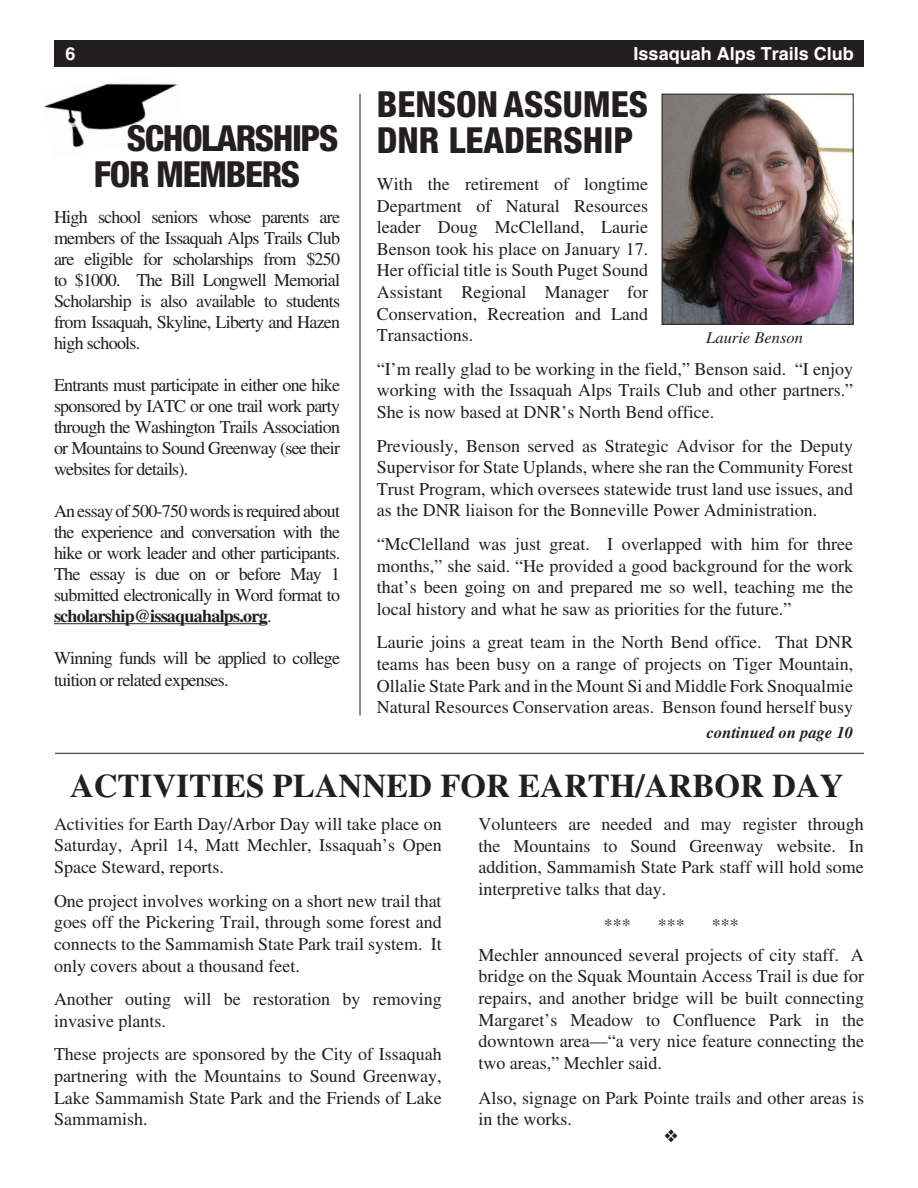
<style>
.page{position:relative;width:918px;height:1188px;background:#fff}
.page>*{position:absolute;margin:0;border:0;box-sizing:border-box;transform-origin:0 0}
.t1{font:800 condensed 36px/36px "Helvetica Neue";color:#231f20}
.t2{font:800 condensed 36px/36px "Helvetica Neue";letter-spacing:-.04em;color:#231f20}
.t3{font:700 33px "Times";color:#231f20}
.t4{font:18px/21.6px "Times";color:#231f20;text-align:justify}
.t5{font:18px/21.6px "Times";letter-spacing:-.04em;color:#231f20}
.t6{font:700 18px "Helvetica";color:#fff}
.t7{font:italic 700 16.5px "Times";color:#231f20}
.t8{font:italic 16.5px "Times";color:#231f20}
.s1{font-weight:700}
</style>
<div class="page">
<div style="left:54px;top:40px;width:810px;height:28px;background:#231f20"></div>
<hr style="left:360px;top:94px;width:1px;height:621px;background:#231f20">
<hr style="left:55px;top:753px;width:809px;height:1px;background:#231f20">
<img style="left:664px;top:96px;width:188px;height:227px">
<div style="left:662px;top:94px;width:192px;height:231px;border:1px solid #231f20"></div>
<img style="left:44px;top:83px;width:134px;height:65px">
<hr style="left:54px;top:623px;width:213px;height:1px;background:#231f20">
<p class="t6" style="left:65px;top:43px;width:12px">6</p>
<p class="t6" style="left:634px;top:43px;width:222px">Issaquah Alps Trails Club</p>
<h1 class="t1" style="left:377px;top:86px;width:273px">BENSON ASSUMES<br>DNR LEADERSHIP</h1>
<p class="t4" style="left:377px;top:173px;width:273px">With the retirement of longtime Department of Natural Resources leader Doug McClelland, Laurie Benson took his place on January 17.<br>Her official title is South Puget Sound Assistant Regional Manager for Conservation, Recreation and Land Transactions.</p>
<p class="t4" style="left:377px;top:358px;width:478px">“I’m really glad to be working in the field,” Benson said. “I enjoy working with the Issaquah Alps Trails Club and other partners.” She is now based at DNR’s North Bend office.</p>
<p class="t4" style="left:377px;top:435px;width:478px">Previously, Benson served as Strategic Advisor for the Deputy Supervisor for State Uplands, where she ran the Community Forest Trust Program, which oversees statewide trust land use issues, and as the DNR liaison for the Bonneville Power Administration.</p>
<p class="t4" style="left:377px;top:533px;width:478px">“McClelland was just great. I overlapped with him for three months,” she said. “He provided a good background for the work that’s been going on and prepared me so well, teaching me the local history and what he saw as priorities for the future.”</p>
<p class="t4" style="left:377px;top:631px;width:478px">Laurie joins a great team in the North Bend office. That DNR teams has been busy on a range of projects on Tiger Mountain, Ollalie State Park and in the Mount Si and Middle Fork Snoqualmie Natural Resources Conservation areas. Benson found herself busy</p>
<p class="t7" style="left:707px;top:723px;width:148px">continued on page 10</p>
<h1 class="t2" style="left:94px;top:120px;width:246px;text-indent:33px">SCHOLARSHIPS<br>FOR MEMBERS</h1>
<p class="t4" style="left:54px;top:206px;width:288px;line-height:21px">High school seniors whose parents are members of the Issaquah Alps Trails Club are eligible for scholarships from $250 to $1000. The Bill Longwell Memorial Scholarship is also available to students from Issaquah, Skyline, Liberty and Hazen high schools.</p>
<p class="t4" style="left:54px;top:374px;width:288px;line-height:21px">Entrants must participate in either one hike sponsored by IATC or one trail work party through the Washington Trails Association or Mountains to Sound Greenway (see their websites for details).</p>
<p class="t4" style="left:54px;top:500px;width:288px;line-height:21px">An essay of 500-750 words is required about the experience and conversation with the hike or work leader and other participants.<br>The essay is due on or before May 1 submitted electronically in Word format to <span class="s1">scholarship@issaquahalps.org</span>.</p>
<p class="t5" style="left:54px;top:647px;width:288px">Winning funds will be applied to college tuition or related expenses.</p>
<p class="t8" style="left:706px;top:328px;width:98px">Laurie Benson</p>
<h2 class="t3" style="left:70px;top:766px;width:775px">ACTIVITIES PLANNED FOR EARTH/ARBOR DAY</h2>
<p class="t4" style="left:54px;top:813px;width:389px">Activities for Earth Day/Arbor Day will take place on Saturday, April 14, Matt Mechler, Issaquah’s Open Space Steward, reports.</p>
<p class="t4" style="left:54px;top:890px;width:389px">One project involves working on a short new trail that goes off the Pickering Trail, through some forest and connects to the Sammamish State Park trail system. It only covers about a thousand feet.</p>
<p class="t4" style="left:54px;top:988px;width:389px">Another outing will be restoration by removing invasive plants.</p>
<p class="t4" style="left:54px;top:1043px;width:389px">These projects are sponsored by the City of Issaquah partnering with the Mountains to Sound Greenway, Lake Sammamish State Park and the Friends of Lake Sammamish.</p>
<p class="t4" style="left:478px;top:813px;width:387px">Volunteers are needed and may register through the Mountains to Sound Greenway website. In addition, Sammamish State Park staff will hold some interpretive talks that day.</p>
<p class="t4" style="left:604px;top:914px;width:28px">***</p>
<p class="t4" style="left:658px;top:914px;width:28px">***</p>
<p class="t4" style="left:478px;top:910px;width:387px;line-height:30px;text-indent:233px">***<br>Mechler announced several projects of city staff. A</p>
<p class="t4" style="left:478px;top:965px;width:387px">bridge on the Squak Mountain Access Trail is due for repairs, and another bridge will be built connecting Margaret’s Meadow to Confluence Park in the downtown area—“a very nice feature connecting the two areas,” Mechler said.</p>
<p class="t4" style="left:478px;top:1087px;width:387px">Also, signage on Park Pointe trails and other areas is in the works.</p>
</div>
